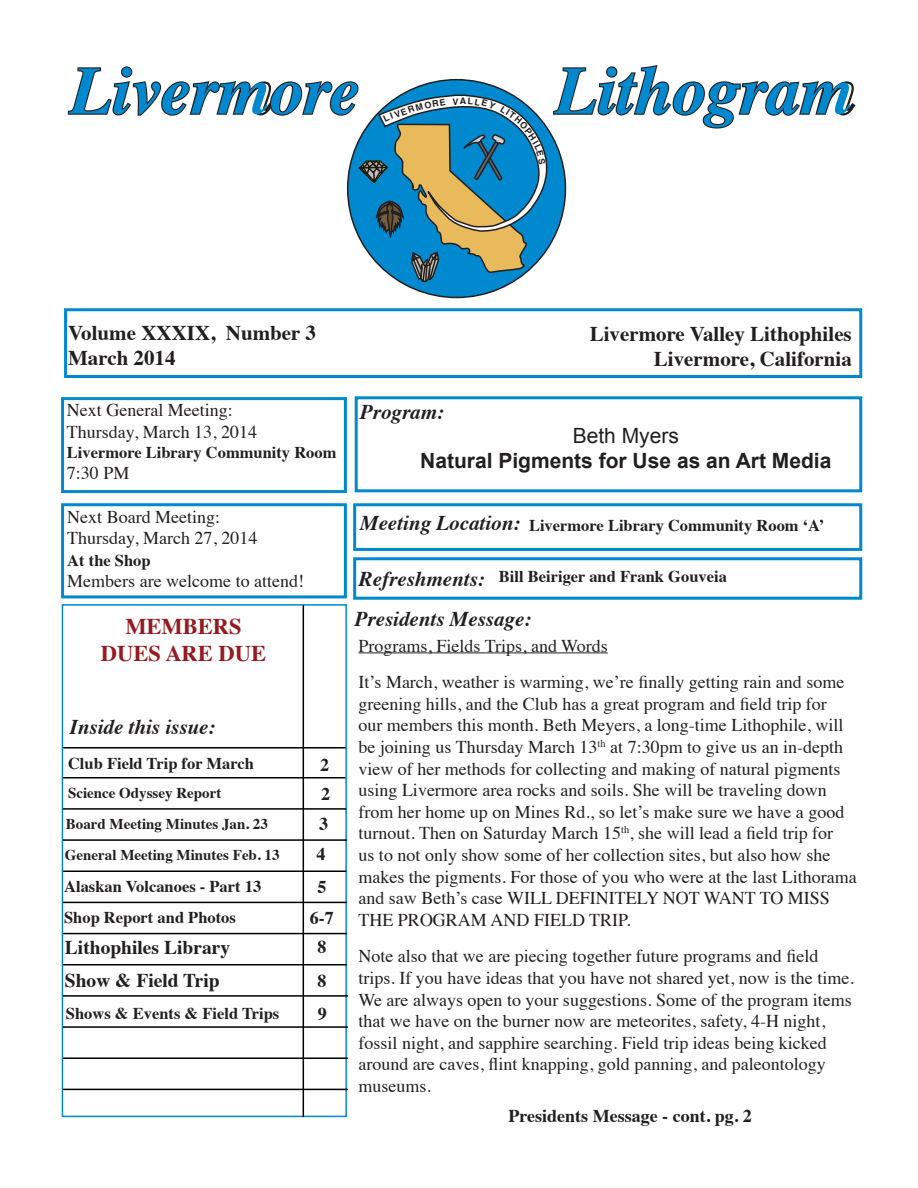
<style>
.page{position:relative;width:918px;height:1188px;background:#fff}
.page>*{position:absolute;margin:0;border:0;box-sizing:border-box;transform-origin:0 0}
.t1{font:italic 700 67.5px "Times";color:#0089cf}
.t2{font:700 22.5px "Times";color:#961a20}
.t3{font:700 21px "Times";color:#231f20}
.t4{font:italic 700 21px "Times";color:#231f20}
.t5{font:700 21px/25.2px "Arial";color:#231f20;text-align:center}
.t6{font:700 19.5px "Times";color:#231f20}
.t7{font:18px/21.6px "Times";color:#231f20}
.t8{font:700 18px "Times";color:#231f20}
.t9{font:700 16.5px "Times";color:#231f20}
.t10{font:700 15px "Times";color:#231f20}
.t11{font:700 9px "Helvetica";color:#231f20}
.s1{font-weight:400}
</style>
<div class="page">
<div style="left:61px;top:503px;width:286px;height:95px;background:#fff;border:3px solid #0089cf"></div>
<div style="left:61px;top:397px;width:286px;height:96px;border:3px solid #0089cf"></div>
<svg style="left:61px;top:604px;width:287px;height:514px"></svg>
<hr style="left:303px;top:605px;width:1px;height:512px;background:#000001">
<hr style="left:63px;top:747px;width:283px;height:2px;background:#000001">
<div style="left:355px;top:396px;width:507px;height:96px;border:3px solid #0089cf"></div>
<div style="left:353px;top:557px;width:509px;height:43px;border:3px solid #0089cf"></div>
<div style="left:353px;top:503px;width:509px;height:48px;border:3px solid #0089cf"></div>
<hr style="left:63px;top:995px;width:285px;height:2px;background:#000001">
<hr style="left:63px;top:964px;width:284px;height:1px;background:#000001">
<hr style="left:63px;top:933px;width:284px;height:1px;background:#000001">
<hr style="left:63px;top:902px;width:284px;height:1px;background:#000001">
<hr style="left:63px;top:870px;width:283px;height:2px;background:#000001">
<hr style="left:63px;top:839px;width:284px;height:2px;background:#000001">
<hr style="left:63px;top:808px;width:283px;height:2px;background:#000001">
<hr style="left:63px;top:777px;width:282px;height:2px;background:#000001">
<hr style="left:63px;top:1089px;width:285px;height:1px;background:#000001">
<hr style="left:63px;top:1026px;width:285px;height:2px;background:#000001">
<hr style="left:63px;top:1057px;width:285px;height:2px;background:#000001">
<hr style="left:358px;top:652px;width:250px;height:1px;background:#231f20">
<svg style="left:67px;top:65px;width:790px;height:355px"></svg>
<p class="t1" style="left:71px;top:28px;width:290px">Livermore</p>
<p class="t11" style="left:388px;top:110px;width:27px;rotate:-20deg">IVER</p>
<p class="t11" style="left:452px;top:94px;width:15px">VA</p>
<p class="t3" style="left:68px;top:313px;width:249px">Volume XXXIX, Number 3</p>
<p class="t3" style="left:68px;top:338px;width:109px">March 2014</p>
<p class="t1" style="left:556px;top:28px;width:298px">Lithogram</p>
<p class="t3" style="left:590px;top:313px;width:264px">Livermore Valley Lithophiles</p>
<p class="t3" style="left:654px;top:339px;width:199px">Livermore, California</p>
<p class="t7" style="left:67px;top:398px;width:167px">Next General Meeting:</p>
<p class="t7" style="left:67px;top:420px;width:192px">Thursday, March 13, 2014</p>
<p class="t9" style="left:67px;top:437px;width:271px">Livermore Library Community Room</p>
<p class="t7" style="left:67px;top:461px;width:64px">7:30 PM</p>
<p class="t7" style="left:67px;top:504px;width:154px">Next Board Meeting:</p>
<p class="t7" style="left:67px;top:526px;width:192px">Thursday, March 27, 2014</p>
<p class="t9" style="left:67px;top:544px;width:85px">At the Shop</p>
<p class="t7" style="left:67px;top:569px;width:238px">Members are welcome to attend!</p>
<p class="t2" style="left:125px;top:605px;width:118px">MEMBERS</p>
<p class="t2" style="left:101px;top:632px;width:167px">DUES ARE DUE</p>
<p class="t4" style="left:70px;top:707px;width:147px">Inside this issue:</p>
<p class="t9" style="left:68px;top:748px;width:187px">Club Field Trip for March</p>
<p class="t8" style="left:320px;top:747px;width:10px">2</p>
<p class="t10" style="left:68px;top:779px;width:155px">Science Odyssey Report</p>
<p class="t8" style="left:321px;top:776px;width:10px">2</p>
<p class="t10" style="left:66px;top:809px;width:204px">Board Meeting Minutes Jan. 23</p>
<p class="t10" style="left:65px;top:841px;width:216px">General Meeting Minutes Feb. 13</p>
<p class="t9" style="left:64px;top:871px;width:199px">Alaskan Volcanoes - Part 13</p>
<p class="t8" style="left:319px;top:807px;width:10px">3</p>
<p class="t8" style="left:317px;top:837px;width:10px">4</p>
<p class="t8" style="left:317px;top:870px;width:10px">5</p>
<p class="t9" style="left:64px;top:902px;width:173px">Shop Report and Photos</p>
<p class="t8" style="left:310px;top:901px;width:25px">6-7</p>
<p class="t8" style="left:317px;top:930px;width:10px">8</p>
<p class="t6" style="left:65px;top:929px;width:167px">Lithophiles Library</p>
<p class="t6" style="left:65px;top:962px;width:156px">Show &amp; Field Trip</p>
<p class="t8" style="left:317px;top:964px;width:10px">8</p>
<p class="t9" style="left:66px;top:998px;width:215px">Shows &amp; Events &amp; Field Trips</p>
<p class="t8" style="left:318px;top:997px;width:10px">9</p>
<p class="t4" style="left:360px;top:392px;width:86px">Program:</p>
<p class="t5" style="left:420px;top:423px;width:413px"><span class="s1">Beth Myers<br></span>Natural Pigments for Use as an Art Media</p>
<p class="t4" style="left:360px;top:504px;width:162px">Meeting Location:</p>
<p class="t9" style="left:529px;top:510px;width:297px">Livermore Library Community Room ‘A’</p>
<p class="t4" style="left:359px;top:559px;width:128px">Refreshments:</p>
<p class="t9" style="left:499px;top:561px;width:229px">Bill Beiriger and Frank Gouveia</p>
<p class="t4" style="left:355px;top:599px;width:178px">Presidents Message:</p>
<p class="t7" style="left:358px;top:633px;width:251px">Programs, Fields Trips, and Words</p>
<p class="t7" style="left:358px;top:670px;width:500px">It’s March, weather is warming, we’re finally getting rain and some greening hills, and the Club has a great program and field trip for<br>our members this month. Beth Meyers, a long-time Lithophile, will be joining us Thursday March 13<sup>th</sup> at 7:30pm to give us an in-depth view of her methods for collecting and making of natural pigments using Livermore area rocks and soils. She will be traveling down from her home up on Mines Rd., so let’s make sure we have a good turnout. Then on Saturday March 15<sup>th</sup>, she will lead a field trip for<br>us to not only show some of her collection sites, but also how she makes the pigments. For those of you who were at the last Lithorama and saw Beth’s case WILL DEFINITELY NOT WANT TO MISS THE PROGRAM AND FIELD TRIP.</p>
<p class="t7" style="left:358px;top:944px;width:497px">Note also that we are piecing together future programs and field trips. If you have ideas that you have not shared yet, now is the time.<br>We are always open to your suggestions. Some of the program items that we have on the burner now are meteorites, safety, 4-H night, fossil night, and sapphire searching. Field trip ideas being kicked around are caves, flint knapping, gold panning, and paleontology museums.</p>
<p class="t8" style="left:509px;top:1099px;width:245px">Presidents Message - cont. pg. 2</p>
</div>
